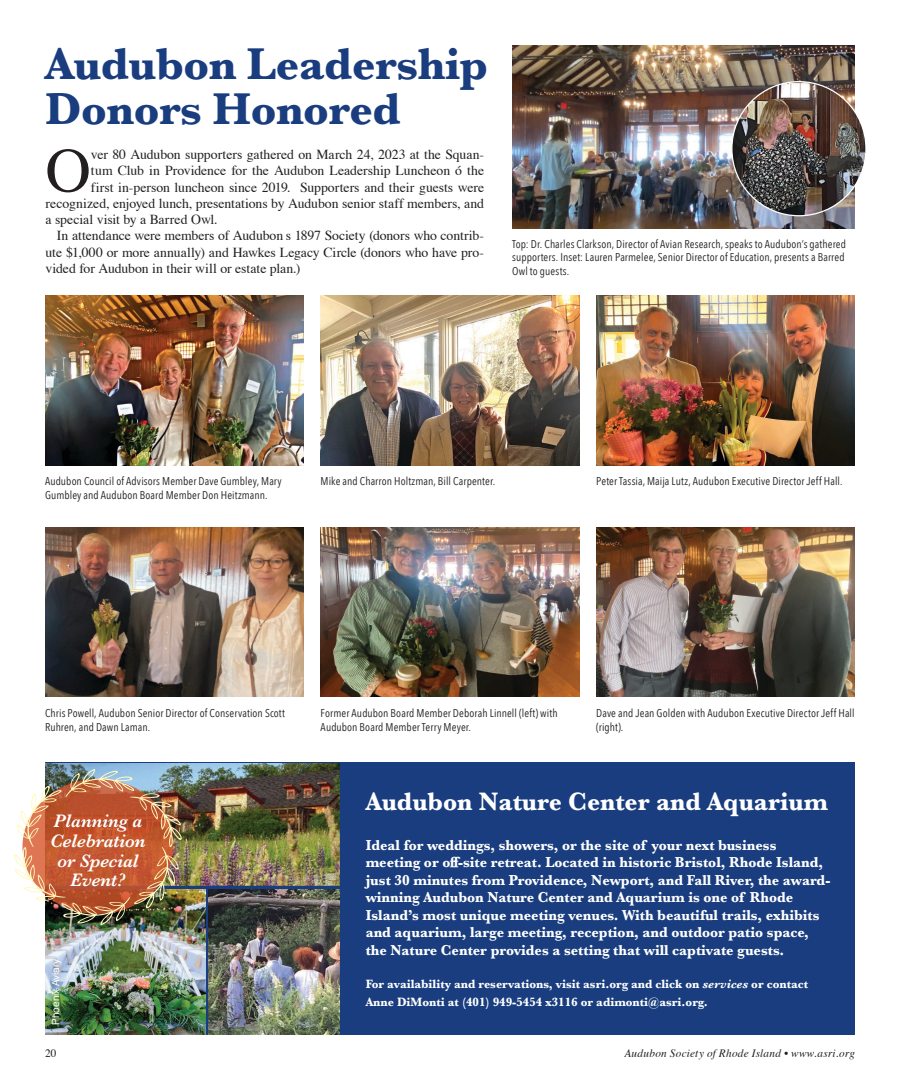
<style>
.page{position:relative;width:900px;height:1080px;background:#fff}
.page>*{position:absolute;margin:0;border:0;box-sizing:border-box;transform-origin:0 0}
.Body_text{font:62.88px "Times";color:#231f20}
.t1{font:700 46.25px/45px "Baskerville";letter-spacing:-.01em;color:#193d7e}
.t2{font:700 26.25px "Baskerville";color:#fff;scale:.96 1}
.t3{font:italic 600 18.75px "Baskerville";letter-spacing:-.01em;color:#fff}
.t4{font:700 15px/17.5px "Baskerville";color:#fff;scale:.95 1}
.Body_text-2{font:13.75px/16.2px "Times";letter-spacing:-.005em;color:#231f20;text-align:justify}
.t5{font:700 12.5px/17.5px "Baskerville";color:#fff;scale:.96 1}
.captions_2023{font:11.25px/13.8px "Avenir Next Condensed";letter-spacing:.01em;color:#231f20}
.t6{font:italic 11.25px "Times";letter-spacing:.025em;color:#231f20}
.t7{font:11.25px "Times";color:#231f20}
.t8{font:10px "Arial";color:#fff}
.s1{font-style:italic}
</style>
<div class="page">
<div style="left:45px;top:763px;width:810px;height:272px;background:#193d7e"></div>
<img style="left:45px;top:763px;width:295px;height:123px">
<img style="left:46px;top:889px;width:160px;height:146px">
<img style="left:209px;top:889px;width:131px;height:146px">
<img style="left:14px;top:769px;width:168px;height:156px">
<img style="left:321px;top:296px;width:258px;height:169px">
<img style="left:596px;top:296px;width:259px;height:169px">
<img style="left:45px;top:527px;width:259px;height:170px">
<img style="left:321px;top:527px;width:258px;height:170px">
<img style="left:596px;top:527px;width:259px;height:170px">
<img style="left:512px;top:46px;width:343px;height:183px">
<img style="left:45px;top:296px;width:259px;height:169px">
<img style="left:732px;top:82px;width:134px;height:134px;border-radius:67px">
<p class="t1" style="left:45px;top:42px;width:444px">Audubon Leadership<br>Donors Honored</p>
<p class="Body_text" style="left:46px;top:133px;width:47px">O</p>
<p class="Body_text-2" style="left:91px;top:146px;width:395px">ver 80 Audubon supporters gathered on March 24, 2023 at the Squan-</p>
<p class="Body_text-2" style="left:91px;top:162px;width:395px">tum Club in Providence for the Audubon Leadership Luncheon – the</p>
<p class="Body_text-2" style="left:91px;top:179px;width:395px">first in-person luncheon since 2019. Supporters and their guests were</p>
<p class="Body_text-2" style="left:46px;top:195px;width:440px">recognized, enjoyed lunch, presentations by Audubon senior staff members, and</p>
<p class="Body_text-2" style="left:46px;top:211px;width:174px">a special visit by a Barred Owl.</p>
<p class="Body_text-2" style="left:46px;top:227px;width:440px;text-indent:11px">In attendance were members of Audubon’s 1897 Society (donors who contrib&shy;ute $1,000 or more annually) and Hawkes Legacy Circle (donors who have pro&shy;vided for Audubon in their will or estate plan.)</p>
<p class="captions_2023" style="left:512px;top:236px;width:335px">Top: Dr. Charles Clarkson, Director of Avian Research, speaks to Audubon’s gathered supporters. Inset: Lauren Parmelee, Senior Director of Education, presents a Barred<br>Owl to guests.</p>
<p class="captions_2023" style="left:45px;top:474px;width:238px">Audubon Council of Advisors Member Dave Gumbley, Mary<br>Gumbley and Audubon Board Member Don Heitzmann.</p>
<p class="captions_2023" style="left:321px;top:474px;width:176px">Mike and Charron Holtzman, Bill Carpenter.</p>
<p class="captions_2023" style="left:596px;top:474px;width:248px">Peter Tassia, Maija Lutz, Audubon Executive Director Jeff Hall.</p>
<p class="captions_2023" style="left:45px;top:706px;width:242px">Chris Powell, Audubon Senior Director of Conservation Scott<br>Ruhren, and Dawn Laman.</p>
<p class="captions_2023" style="left:321px;top:706px;width:239px">Former Audubon Board Member Deborah Linnell (left) with<br>Audubon Board Member Terry Meyer.</p>
<p class="captions_2023" style="left:596px;top:706px;width:260px">Dave and Jean Golden with Audubon Executive Director Jeff Hall (right).</p>
<p class="t3" style="left:54px;top:808px;width:90px">Planning a</p>
<p class="t3" style="left:50px;top:828px;width:97px">Celebration</p>
<p class="t3" style="left:57px;top:848px;width:83px">or Special</p>
<p class="t3" style="left:70px;top:868px;width:57px">Event?</p>
<p class="t8" style="left:49px;top:1025px;width:67px;rotate:-90deg">Phoenix Aviary</p>
<p class="t2" style="left:366px;top:783px;width:483px">Audubon Nature Center and Aquarium</p>
<p class="t4" style="left:366px;top:836px;width:491px">Ideal for weddings, showers, or the site of your next business meeting or off-site retreat. Located in historic Bristol, Rhode Island, just 30 minutes from Providence, Newport, and Fall River, the award&shy;winning Audubon Nature Center and Aquarium is one of Rhode Island’s most unique meeting venues. With beautiful trails, exhibits and aquarium, large meeting, reception, and outdoor patio space, the Nature Center provides a setting that will captivate guests.</p>
<p class="t5" style="left:366px;top:976px;width:462px">For availability and reservations, visit asri.org and click on <span class="s1">services</span> or contact<br>Anne DiMonti at (401) 949-5454 x3116 or adimonti@asri.org.</p>
<p class="t7" style="left:45px;top:1047px;width:13px">20</p>
<p class="t6" style="left:624px;top:1043px;width:232px">Audubon Society of Rhode Island • www.asri.org</p>
</div>
